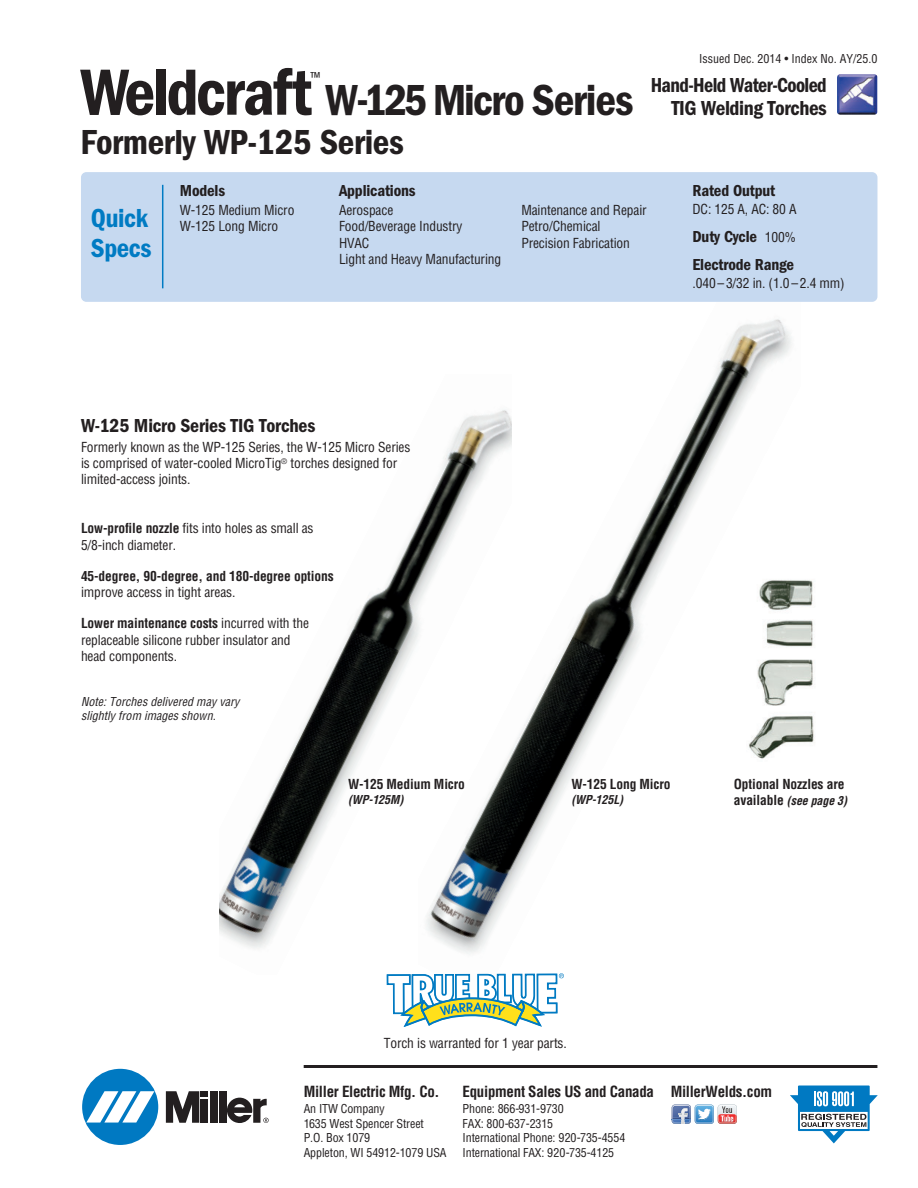
<style>
.page{position:relative;width:918px;height:1188px;background:#fff}
.page>*{position:absolute;margin:0;border:0;box-sizing:border-box;transform-origin:0 0}
.t1{font:67.5px "ITC Franklin Gothic Std Dm Cd";letter-spacing:-.035em;color:#231f20}
.t2{font:45px "ITC Franklin Gothic Std Dm Cd";letter-spacing:-.025em;color:#231f20}
.t3{font:36px "ITC Franklin Gothic Std Dm Cd";letter-spacing:-.01em;color:#231f20}
.t4{font:27px/30px "ITC Franklin Gothic Std Dm Cd";letter-spacing:-.015em;color:#007bc3}
.t5{font:21px/22.5px "ITC Franklin Gothic Std Dm Cd";letter-spacing:-.03em;color:#231f20;text-align:right;scale:.95 1}
.t6{font:19.5px "ITC Franklin Gothic Std Dm Cd";letter-spacing:-.01em;color:#231f20}
.t7{font:16.5px/27.8px "ITC Franklin Gothic Std Dm Cd";letter-spacing:-.01em;color:#231f20}
.t8{font:700 condensed 15px "Helvetica";letter-spacing:-.02em;color:#231f20}
.t9{font:condensed 15px "ITC Franklin Gothic Std";color:#231f20}
.t10{font:condensed 13.5px/16.5px "Helvetica";letter-spacing:-.01em;color:#231f20}
.t11{font:700 condensed 13.5px "Helvetica";letter-spacing:-.01em;color:#231f20}
.t12{font:condensed 12px/14.4px "Helvetica";letter-spacing:-.01em;color:#231f20}
.t13{font:italic condensed 12px/14.4px "Helvetica";color:#231f20}
.t14{font:italic 700 condensed 12px "Helvetica";color:#231f20}
.s1{font-family:"Helvetica";font-stretch:condensed;font-size:13.5px}
.s2{font-weight:700}
.s3{font-style:normal;font-size:13.5px}
</style>
<div class="page">
<img style="left:219px;top:519px;width:200px;height:430px">
<img style="left:419px;top:319px;width:373px;height:635px">
<div style="left:81px;top:172px;width:796px;height:130px;background:#c6d9f0;border-radius:5px"></div>
<img style="left:837px;top:74px;width:40px;height:41px">
<hr style="left:162px;top:185px;width:1px;height:103px;background:#007bc3">
<img style="left:746px;top:574px;width:69px;height:188px">
<svg style="left:386px;top:973px;width:178px;height:54px"></svg>
<hr style="left:304px;top:1065px;width:573px;height:3px;background:#231f20">
<svg style="left:790px;top:1086px;width:88px;height:57px"></svg>
<div style="left:82px;top:1069px;width:76px;height:76px;background:#0079c2;border-radius:50%"></div>
<svg style="left:86px;top:1091px;width:68px;height:32px"></svg>
<div style="left:210px;top:1091px;width:7px;height:32px;background:#231f20"></div>
<div style="left:219px;top:1091px;width:7px;height:32px;background:#231f20"></div>
<div style="left:201px;top:1091px;width:7px;height:6px;background:#231f20"></div>
<div style="left:201px;top:1099px;width:7px;height:24px;background:#231f20"></div>
<svg style="left:166px;top:1091px;width:33px;height:32px"></svg>
<svg style="left:227px;top:1098px;width:42px;height:25px"></svg>
<svg style="left:672px;top:1105px;width:65px;height:19px"></svg>
<h1 class="t1" style="left:80px;top:70px;width:233px">Weldcraft</h1>
<p class="t9" style="left:310px;top:68px;width:12px">™</p>
<h2 class="t2" style="left:325px;top:85px;width:310px">W-125Micro Series</h2>
<h3 class="t3" style="left:80px;top:130px;width:325px">Formerly WP-125 Series</h3>
<p class="t12" style="left:699px;top:52px;width:180px">Issued Dec. 2014 • Index No. AY/25.0</p>
<h3 class="t5" style="left:651px;top:76px;width:187px">Hand-Held Water-Cooled<br>TIG Welding Torches</h3>
<h3 class="t4" style="left:91px;top:205px;width:62px">Quick<br>Specs</h3>
<p class="t7" style="left:180px;top:178px;width:47px">Models</p>
<p class="t10" style="left:180px;top:203px;width:116px">W-125 Medium Micro<br>W-125 Long Micro</p>
<p class="t7" style="left:339px;top:178px;width:78px">Applications</p>
<p class="t10" style="left:339px;top:203px;width:164px">Aerospace<br>Food/Beverage Industry<br>HVAC<br>Light and Heavy Manufacturing</p>
<p class="t10" style="left:521px;top:203px;width:127px">Maintenance and Repair<br>Petro/Chemical<br>Precision Fabrication</p>
<p class="t7" style="left:693px;top:178px;width:84px">Rated Output</p>
<p class="t10" style="left:693px;top:202px;width:106px">DC: 125 A, AC: 80 A</p>
<p class="t7" style="left:693px;top:224px;width:105px">Duty Cycle <span class="s1">100%<br></span>Electrode Range</p>
<p class="t10" style="left:693px;top:276px;width:154px">.040 – 3/32 in. (1.0 – 2.4 mm)</p>
<h3 class="t6" style="left:81px;top:419px;width:236px">W-125 Micro Series TIG Torches</h3>
<p class="t10" style="left:81px;top:440px;width:331px">Formerly known as the WP-125 Series, the W-125 Micro Series is comprised of water-cooled MicroTig<sup>®</sup> torches designed for limited-access joints.</p>
<p class="t10" style="left:81px;top:522px;width:234px"><span class="s2">Low-profile nozzle</span> fits into holes as small as<br>5/8-inch diameter.</p>
<p class="t11" style="left:81px;top:571px;width:254px">45-degree, 90-degree, and 180-degree options</p>
<p class="t10" style="left:81px;top:585px;width:156px">improve access in tight areas.</p>
<p class="t10" style="left:81px;top:617px;width:230px"><span class="s2">Lower maintenance costs</span> incurred with the replaceable silicone rubber insulator and head components.</p>
<p class="t13" style="left:81px;top:696px;width:160px">Note:Torches delivered may vary slightly from images shown.</p>
<p class="t11" style="left:348px;top:779px;width:118px">W-125 Medium Micro</p>
<p class="t14" style="left:348px;top:795px;width:59px">(WP-125M)</p>
<p class="t11" style="left:571px;top:779px;width:101px">W-125 Long Micro</p>
<p class="t14" style="left:571px;top:795px;width:56px">(WP-125L)</p>
<p class="t11" style="left:734px;top:779px;width:112px">Optional Nozzles are</p>
<p class="t14" style="left:734px;top:796px;width:117px"><span class="s3">available</span> (see page 3)</p>
<p class="t10" style="left:384px;top:1036px;width:184px">Torch is warranted for 1 year parts.</p>
<p class="t8" style="left:304px;top:1085px;width:137px">Miller Electric Mfg. Co.</p>
<p class="t12" style="left:304px;top:1103px;width:144px">An ITW Company<br>1635 West Spencer Street<br>P.O. Box 1079<br>Appleton, WI 54912-1079 USA</p>
<p class="t8" style="left:463px;top:1085px;width:311px">Equipment Sales US and Canada MillerWelds.com</p>
<p class="t12" style="left:463px;top:1103px;width:164px">Phone: 866-931-9730<br>FAX: 800-637-2315<br>International Phone: 920-735-4554<br>International FAX: 920-735-4125</p>
</div>
